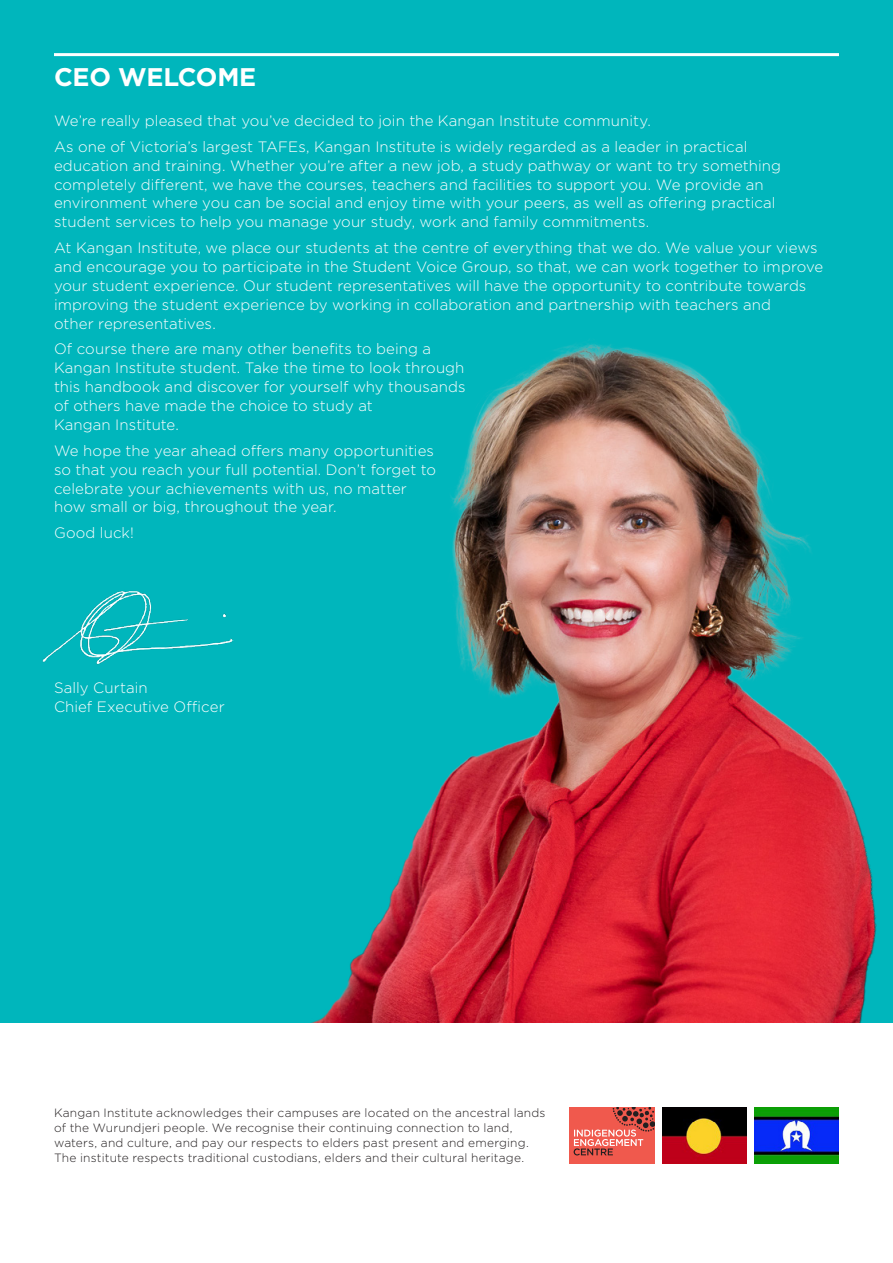
<style>
.page{position:relative;width:893px;height:1263px;background:#fff}
.page>*{position:absolute;margin:0;border:0;box-sizing:border-box;transform-origin:0 0}
.t1{font:700 25.5px "Gotham";letter-spacing:-.01em;color:#fff}
.Body{font:300 15px/18.9px "Gotham";letter-spacing:.005em;color:#fff}
.disclaimer{font:300 12px/15px "Gotham";letter-spacing:.015em;color:#231f20}
</style>
<div class="page">
<div style="left:0;top:0;width:893px;height:1023px;background:#00b6bc"></div>
<img style="left:311px;top:343px;width:566px;height:680px">
<hr style="left:54px;top:53px;width:785px;height:3px;background:#fff">
<img style="left:662px;top:1107px;width:85px;height:56px">
<img style="left:754px;top:1107px;width:85px;height:56px">
<div style="left:570px;top:1107px;width:85px;height:56px;background:#f0594d"></div>
<svg style="left:574px;top:1107px;width:81px;height:48px"></svg>
<img style="left:42px;top:591px;width:191px;height:74px">
<p class="t1" style="left:54px;top:60px;width:204px">CEO WELCOME</p>
<p class="Body" style="left:54px;top:111px;width:598px">We’re really pleased that you’ve decided to join the Kangan Institute community.</p>
<p class="Body" style="left:54px;top:137px;width:728px">As one of Victoria’s largest TAFEs, Kangan Institute is widely regarded as a leader in practical education and training. Whether you’re after a new job, a study pathway or want to try something completely different, we have the courses, teachers and facilities to support you. We provide an environment where you can be social and enjoy time with your peers, as well as offering practical student services to help you manage your study, work and family commitments.</p>
<p class="Body" style="left:54px;top:238px;width:771px">At Kangan Institute, we place our students at the centre of everything that we do. We value your views and encourage you to participate in the Student Voice Group, so that, we can work together to improve your student experience. Our student representatives will have the opportunity to contribute towards improving the student experience by working in collaboration and partnership with teachers and<br>other representatives.</p>
<p class="Body" style="left:54px;top:339px;width:413px">Of course there are many other benefits to being a Kangan Institute student. Take the time to look through this handbook and discover for yourself why thousands of others have made the choice to study at<br>Kangan Institute.</p>
<p class="Body" style="left:54px;top:440px;width:384px">We hope the year ahead offers many opportunities so that you reach your full potential. Don’t forget to celebrate your achievements with us, no matter how small or big, throughout the year.</p>
<p class="Body" style="left:54px;top:523px;width:82px">Good luck!</p>
<p class="Body" style="left:54px;top:678px;width:172px">Sally Curtain<br>Chief Executive Officer</p>
<p class="disclaimer" style="left:54px;top:1105px;width:493px">Kangan Institute acknowledges their campuses are located on the ancestral lands of the Wurundjeri people. We recognise their continuing connection to land, waters, and culture, and pay our respects to elders past present and emerging.<br>The institute respects traditional custodians, elders and their cultural heritage.</p>
</div>
